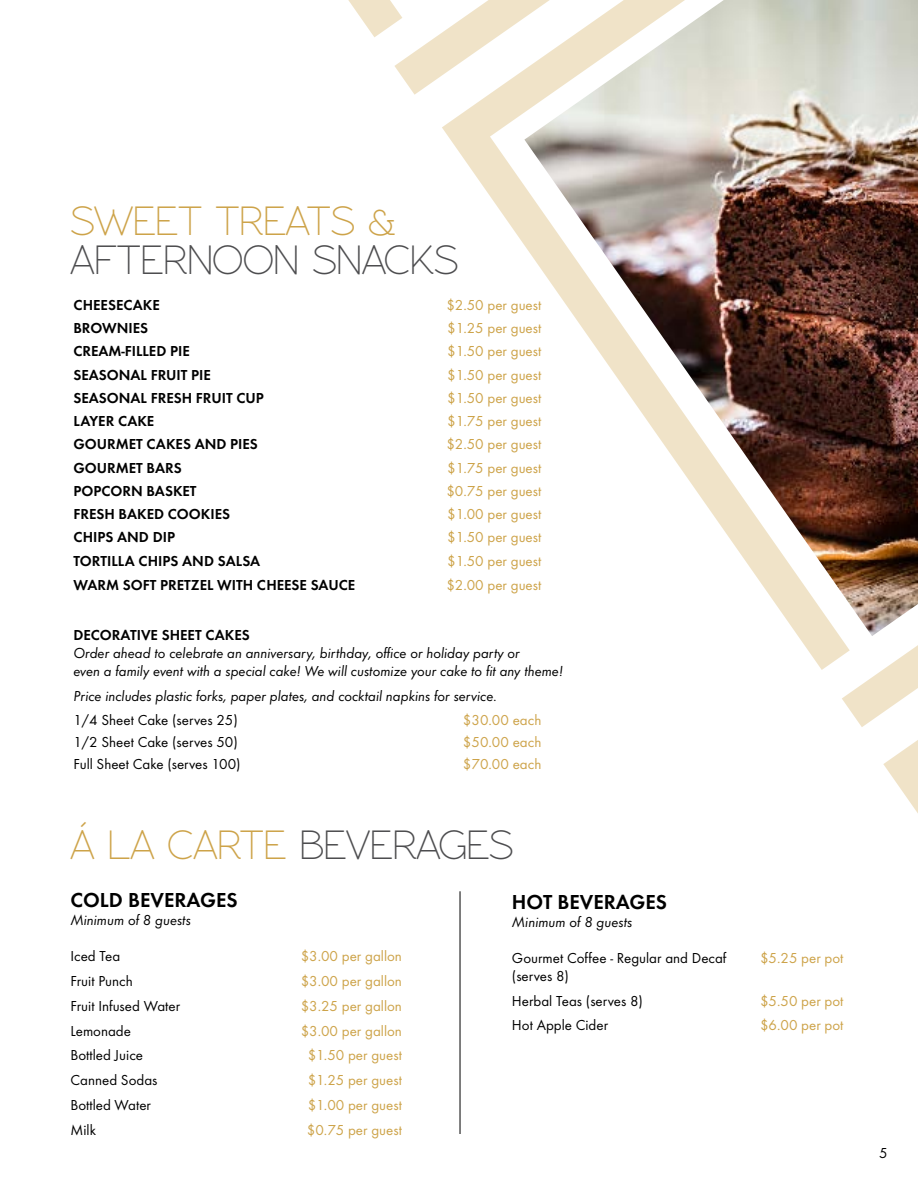
<style>
.page{position:relative;width:918px;height:1188px;background:#fff}
.page>*{position:absolute;margin:0;border:0;box-sizing:border-box;transform-origin:0 0}
.t1{font:42px "Rawengulk Sans";color:#4d4d4f}
.t2{font:42px "Rawengulk Sans";color:#cda349}
.t3{font:600 21px "Futura T";color:#000}
.t4{font:15px "Futura T";color:#cda349}
.t5{font:italic 15px/18px "Futura T";color:#000}
.t6{font:600 15px "Futura T";color:#000}
.t7{font:15px/24.8px "Futura T";color:#000}
.s1{color:#cda349}
</style>
<div class="page">
<hr style="left:460px;top:891px;width:1px;height:243px;background:#000">
<svg style="left:442px;top:95px;width:82px;height:149px"></svg>
<svg style="left:798px;top:636px;width:120px;height:91px"></svg>
<svg style="left:883px;top:700px;width:35px;height:113px"></svg>
<svg style="left:348px;top:0;width:176px;height:95px"></svg>
<img style="left:524px;top:0;width:394px;height:636px">
<h1 class="t2" style="left:70px;top:197px;width:326px">SWEET TREATS &amp;</h1>
<h1 class="t1" style="left:70px;top:236px;width:389px">AFTERNOON SNACKS</h1>
<p class="t6" style="left:73px;top:296px;width:28px">CHEESE</p>
<p class="t6" style="left:123px;top:296px;width:18px">CAKE</p>
<p class="t4" style="left:446px;top:296px;width:97px">$2.50 per guest</p>
<p class="t6" style="left:73px;top:319px;width:52px">BROWNIES</p>
<p class="t4" style="left:447px;top:319px;width:96px">$1.25 per guest</p>
<p class="t6" style="left:73px;top:342px;width:20px">CREAM</p>
<p class="t6" style="left:122px;top:342px;width:11px">-FILLE</p>
<p class="t6" style="left:156px;top:342px;width:28px">D PIE</p>
<p class="t4" style="left:447px;top:343px;width:96px">$1.50 per guest</p>
<p class="t6" style="left:73px;top:366px;width:11px">SEASONAL</p>
<p class="t6" style="left:151px;top:366px;width:9px">FRUIT</p>
<p class="t6" style="left:191px;top:366px;width:14px">PIE</p>
<p class="t4" style="left:447px;top:366px;width:96px">$1.50 per guest</p>
<p class="t6" style="left:73px;top:389px;width:11px">SEASONAL</p>
<p class="t6" style="left:151px;top:389px;width:9px">FRES</p>
<p class="t6" style="left:182px;top:389px;width:23px">H FRUIT</p>
<p class="t6" style="left:236px;top:389px;width:29px">CUP</p>
<p class="t4" style="left:447px;top:389px;width:96px">$1.50 per guest</p>
<p class="t6" style="left:73px;top:412px;width:64px">LAYER CAKE</p>
<p class="t4" style="left:447px;top:412px;width:96px">$1.75 per guest</p>
<p class="t6" style="left:73px;top:435px;width:22px">GOURMET</p>
<p class="t6" style="left:147px;top:435px;width:19px">CAKES</p>
<p class="t6" style="left:195px;top:435px;width:51px">AND PIES</p>
<p class="t4" style="left:446px;top:436px;width:97px">$2.50 per guest</p>
<p class="t6" style="left:73px;top:459px;width:22px">GOURMET</p>
<p class="t6" style="left:147px;top:459px;width:19px">BARS</p>
<p class="t4" style="left:447px;top:459px;width:96px">$1.75 per guest</p>
<p class="t6" style="left:73px;top:482px;width:49px">POPCORN</p>
<p class="t6" style="left:147px;top:482px;width:18px">BASKET</p>
<p class="t4" style="left:446px;top:482px;width:97px">$0.75 per guest</p>
<p class="t6" style="left:73px;top:505px;width:9px">FRES</p>
<p class="t6" style="left:104px;top:505px;width:83px">H BAKE D COOKIES</p>
<p class="t4" style="left:447px;top:505px;width:96px">$1.00 per guest</p>
<p class="t6" style="left:73px;top:528px;width:103px">CHIPS AND DIP</p>
<p class="t4" style="left:447px;top:529px;width:96px">$1.50 per guest</p>
<p class="t6" style="left:73px;top:552px;width:9px">TORTILLA</p>
<p class="t6" style="left:138px;top:552px;width:89px">CHIPS AND SALSA</p>
<p class="t4" style="left:447px;top:552px;width:96px">$1.50 per guest</p>
<p class="t6" style="left:73px;top:576px;width:26px">WARM</p>
<p class="t6" style="left:123px;top:576px;width:10px">SOFT</p>
<p class="t6" style="left:160px;top:576px;width:17px">PRETZEL</p>
<p class="t6" style="left:217px;top:576px;width:68px">WITH CHEESE</p>
<p class="t6" style="left:311px;top:576px;width:10px">SAU</p>
<p class="t6" style="left:339px;top:576px;width:16px">CE</p>
<p class="t4" style="left:446px;top:577px;width:97px">$2.00 per guest</p>
<p class="t6" style="left:73px;top:626px;width:36px">DECORATI</p>
<p class="t6" style="left:141px;top:626px;width:84px">VE SHEET CAKES</p>
<p class="t5" style="left:73px;top:644px;width:491px">Order ahead to celebrate an anniversary, birthday, office or holiday party or<br>even a family event with a special cake! We will customize your cake to fit any theme!</p>
<p class="t5" style="left:73px;top:687px;width:425px">Price includes plastic forks, paper plates, and cocktail napkins for service.</p>
<p class="t7" style="left:73px;top:708px;width:166px">1/4 Sheet Cake (serves 25)</p>
<p class="t4" style="left:463px;top:712px;width:80px">$30.00 each</p>
<p class="t7" style="left:73px;top:730px;width:166px">1/2 Sheet Cake (serves 50)</p>
<p class="t4" style="left:463px;top:733px;width:80px">$50.00 each</p>
<p class="t7" style="left:73px;top:751px;width:169px">Full Sheet Cake (serves 100)</p>
<p class="t4" style="left:463px;top:755px;width:80px">$70.00 each</p>
<h1 class="t1" style="left:70px;top:822px;width:444px"><span class="s1">Á LA CARTE</span> BEVERAGES</h1>
<h2 class="t3" style="left:70px;top:888px;width:157px">COLD BEVERAGES</h2>
<p class="t5" style="left:70px;top:911px;width:122px">Minimum of 8 guests</p>
<p class="t7" style="left:70px;top:944px;width:51px">Iced Tea</p>
<p class="t4" style="left:301px;top:948px;width:103px">$3.00 per gallon</p>
<p class="t7" style="left:70px;top:969px;width:64px">Fruit Punch</p>
<p class="t4" style="left:301px;top:972px;width:103px">$3.00 per gallon</p>
<p class="t7" style="left:70px;top:993px;width:111px">Fruit Infused Water</p>
<p class="t4" style="left:301px;top:997px;width:103px">$3.25 per gallon</p>
<p class="t7" style="left:70px;top:1018px;width:62px">Lemonade</p>
<p class="t4" style="left:301px;top:1022px;width:103px">$3.00 per gallon</p>
<p class="t7" style="left:70px;top:1043px;width:74px">Bottled Juice</p>
<p class="t4" style="left:308px;top:1047px;width:96px">$1.50 per guest</p>
<p class="t7" style="left:70px;top:1068px;width:88px">Canned Sodas</p>
<p class="t4" style="left:308px;top:1071px;width:96px">$1.25 per guest</p>
<p class="t7" style="left:70px;top:1092px;width:82px">Bottled Water</p>
<p class="t4" style="left:308px;top:1096px;width:96px">$1.00 per guest</p>
<p class="t7" style="left:70px;top:1117px;width:27px">Milk</p>
<p class="t4" style="left:307px;top:1121px;width:97px">$0.75 per guest</p>
<h2 class="t3" style="left:512px;top:889px;width:145px">HOT BEVERAGES</h2>
<p class="t5" style="left:512px;top:913px;width:122px">Minimum of 8 guests</p>
<p class="t7" style="left:512px;top:945px;width:216px">Gourmet Coffee - Regular and Decaf</p>
<p class="t4" style="left:760px;top:949px;width:85px">$5.25 per pot</p>
<p class="t7" style="left:512px;top:963px;width:133px">(serves 8)<br>Herbal Teas (serves 8)</p>
<p class="t4" style="left:760px;top:992px;width:85px">$5.50 per pot</p>
<p class="t7" style="left:512px;top:1013px;width:98px">Hot Apple Cider</p>
<p class="t4" style="left:760px;top:1017px;width:85px">$6.00 per pot</p>
<p class="t7" style="left:879px;top:1141px;width:10px">5</p>
</div>
